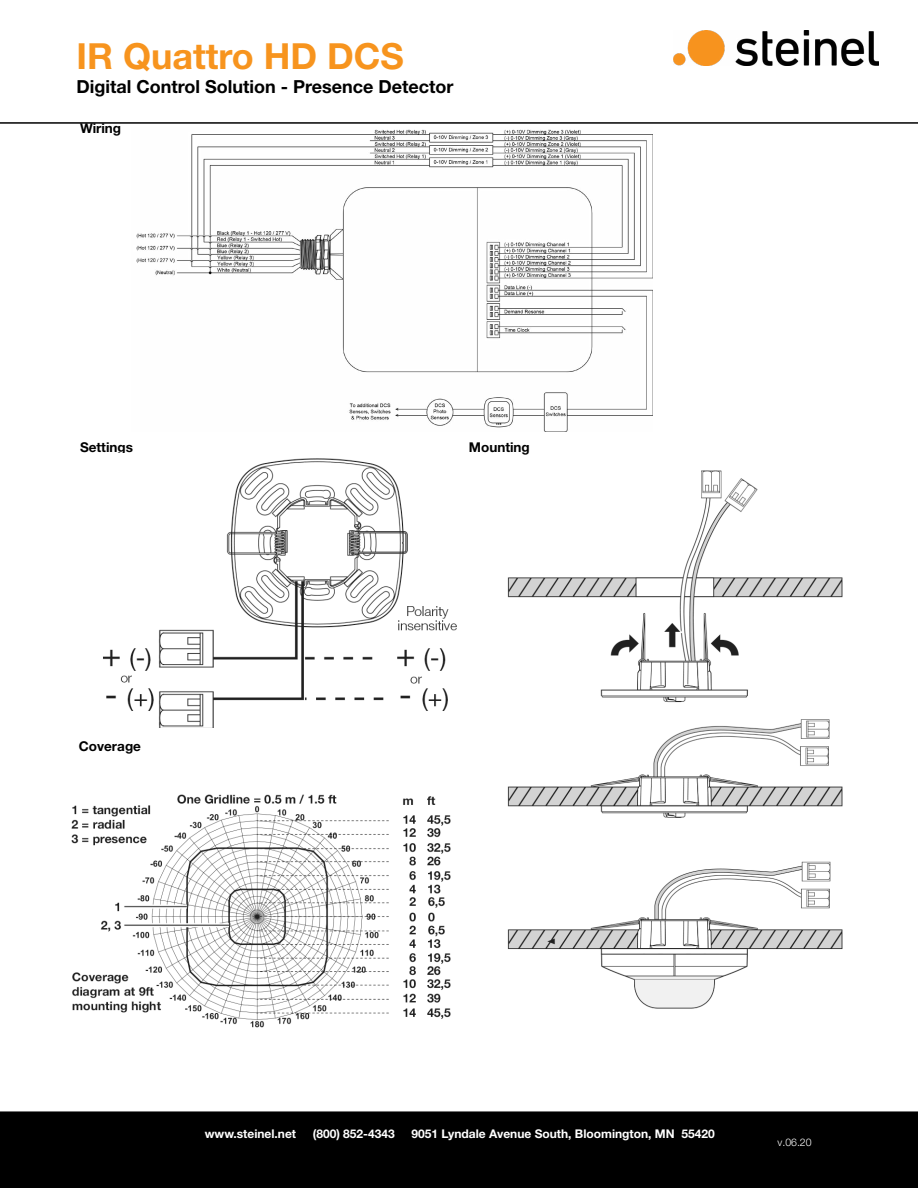
<style>
.page{position:relative;width:918px;height:1188px;background:#fff}
.page>*{position:absolute;margin:0;border:0;box-sizing:border-box;transform-origin:0 0}
.t1{font:700 36px "Helvetica Neue LT Pro";color:#f7941e}
.t2{font:700 18px "Helvetica Neue LT Pro";color:#000}
.t3{font:700 13.5px "Helvetica Neue LT Pro";color:#000101}
.t4{font:700 13.5px "Helvetica Neue LT Pro";color:#000}
.t5{font:700 12px "Helvetica Neue LT Pro";color:#fff}
.t6{font:300 10.5px "Helvetica Neue LT Pro";color:#fff}
</style>
<div class="page">
<div style="left:0;top:1111px;width:918px;height:77px;background:#000"></div>
<hr style="left:0;top:122px;width:918px;height:2px;background:#000">
<img style="left:674px;top:30px;width:204px;height:36px">
<img style="left:136px;top:129px;width:517px;height:302px">
<img style="left:507px;top:470px;width:336px;height:539px">
<img style="left:103px;top:458px;width:354px;height:270px">
<img style="left:71px;top:794px;width:380px;height:234px">
<h1 class="t1" style="left:77px;top:33px;width:329px">IR Quattro HD DCS</h1>
<h2 class="t2" style="left:77px;top:76px;width:378px">Digital Control Solution - Presence Detector</h2>
<p class="t3" style="left:80px;top:120px;width:43px">Wiring</p>
<p class="t3" style="left:80px;top:439px;width:55px">Settings</p>
<p class="t4" style="left:79px;top:738px;width:64px">Coverage</p>
<p class="t3" style="left:469px;top:439px;width:62px">Mounting</p>
<p class="t5" style="left:205px;top:1126px;width:93px">www.steinel.net</p>
<p class="t5" style="left:313px;top:1126px;width:84px">(800) 852-4343</p>
<p class="t5" style="left:412px;top:1126px;width:305px">9051 Lyndale Avenue South, Bloomington, MN 55420</p>
<p class="t6" style="left:778px;top:1136px;width:36px">v.06.20</p>
</div>
